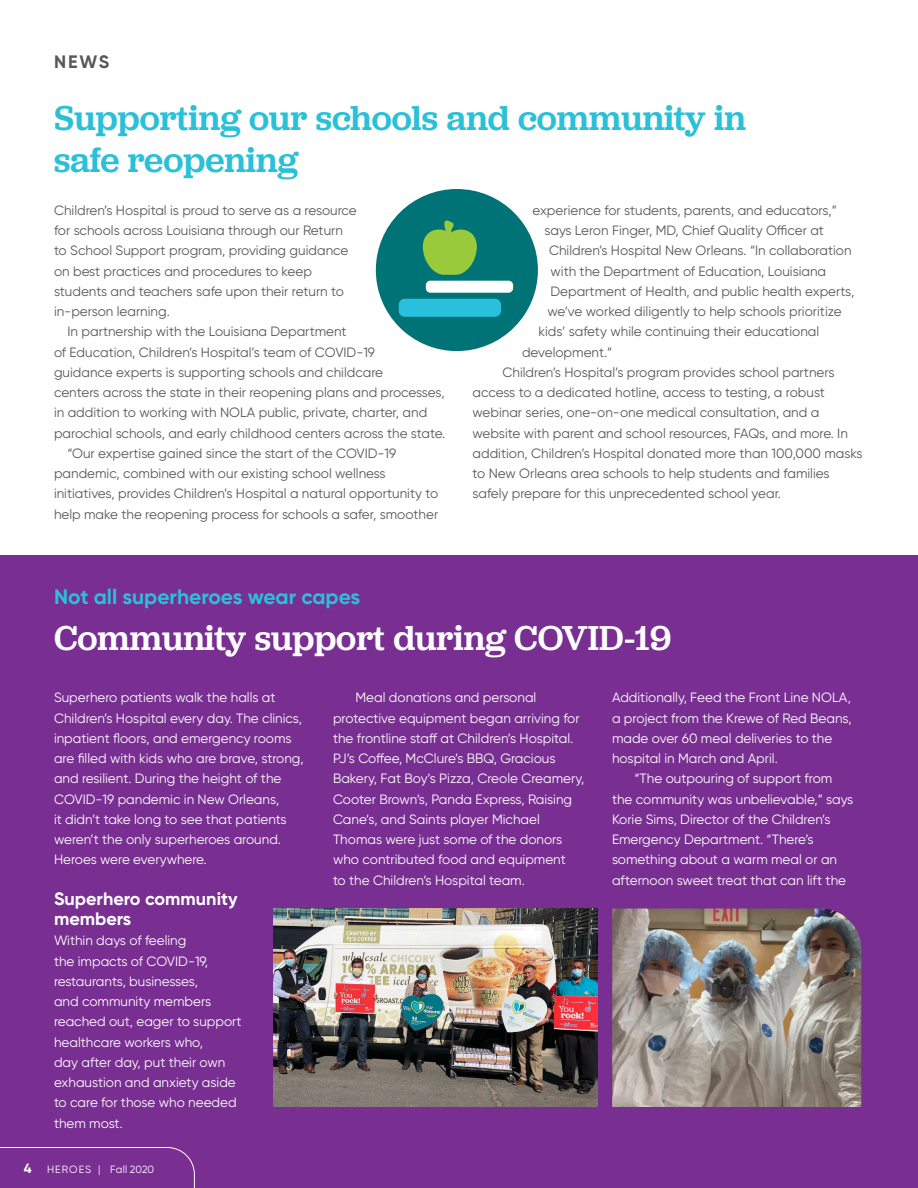
<style>
.page{position:relative;width:918px;height:1188px;background:#fff}
.page>*{position:absolute;margin:0;border:0;box-sizing:border-box;transform-origin:0 0}
._20_24_headline_-_me{font:500 36px/42px "Jubilat";color:#2ac0d8}
._10_12_body_copy_-_r{font:500 36px "Jubilat";color:#fff}
._15_18_subhead_-_bol{font:700 21px "Gilroy";color:#2ac0d8}
._10_12_body_copy_-_r-2{font:700 18px/20.2px "Gilroy";color:#fff}
.t1{font:700 18px "Gilroy";color:#57585a}
._10_12_body_copy_-_r-3{font:13.5px/20.2px "Gilroy";color:#57585a}
._10_12_body_copy_-_r-4{font:13.5px/20.2px "Gilroy";color:#fff}
.t2{font:10.5px "Gilroy";letter-spacing:.025em;color:#fff}
.s1{font-weight:700;font-size:13.5px}
</style>
<div class="page">
<div style="left:0;top:555px;width:918px;height:633px;background:#792e92"></div>
<svg style="left:0;top:1147px;width:195px;height:41px"></svg>
<img style="left:273px;top:909px;width:324px;height:198px">
<img style="left:612px;top:909px;width:249px;height:198px">
<div style="left:376px;top:189px;width:162px;height:162px;background:#007377;border-radius:50%"></div>
<div style="left:399px;top:299px;width:102px;height:18px;background:#28c0dc;border-radius:6px"></div>
<div style="left:426px;top:281px;width:87px;height:12px;background:#fff;border-radius:5px"></div>
<svg style="left:423px;top:220px;width:54px;height:55px"></svg>
<p class="t1" style="left:54px;top:51px;width:57px">NEWS</p>
<p class="_20_24_headline_-_me" style="left:54px;top:96px;width:694px">Supporting our schools and community in safe reopening</p>
<p class="_10_12_body_copy_-_r-3" style="left:54px;top:200px;width:304px">Children’s Hospital is proud to serve as a resource for schools across Louisiana through our Return to School Support program, providing guidance on best practices and procedures to keep students and teachers safe upon their return to in-person learning.</p>
<p class="_10_12_body_copy_-_r-3" style="left:54px;top:321px;width:393px;text-indent:14px">In partnership with the Louisiana Department<br>of Education, Children’s Hospital’s team of COVID-19<br>guidance experts is supporting schools and childcare<br>centers across the state in their reopening plans and processes, in addition to working with NOLA public, private, charter, and parochial schools, and early childhood centers across the state.</p>
<p class="_10_12_body_copy_-_r-3" style="left:54px;top:443px;width:386px;text-indent:14px">“Our expertise gained since the start of the COVID-19 pandemic, combined with our existing school wellness initiatives, provides Children’s Hospital a natural opportunity to help make the reopening process for schools a safer, smoother</p>
<p class="_10_12_body_copy_-_r-3" style="left:532px;top:200px;width:306px">experience for students, parents, and educators,”</p>
<p class="_10_12_body_copy_-_r-3" style="left:544px;top:220px;width:281px">says Leron Finger, MD, Chief Quality Officer at</p>
<p class="_10_12_body_copy_-_r-3" style="left:549px;top:240px;width:304px">Children’s Hospital New Orleans. “In collaboration</p>
<p class="_10_12_body_copy_-_r-3" style="left:550px;top:261px;width:277px">with the Department of Education, Louisiana</p>
<p class="_10_12_body_copy_-_r-3" style="left:550px;top:281px;width:305px">Department of Health, and public health experts,</p>
<p class="_10_12_body_copy_-_r-3" style="left:548px;top:301px;width:296px">we’ve worked diligently to help schools prioritize</p>
<p class="_10_12_body_copy_-_r-3" style="left:538px;top:321px;width:282px">kids’ safety while continuing their educational</p>
<p class="_10_12_body_copy_-_r-3" style="left:522px;top:342px;width:92px">development.”</p>
<p class="_10_12_body_copy_-_r-3" style="left:472px;top:362px;width:392px;text-indent:30px">Children’s Hospital’s program provides school partners access to a dedicated hotline, access to testing, a robust webinar series, one-on-one medical consultation, and a website with parent and school resources, FAQs, and more. In addition, Children’s Hospital donated more than 100,000 masks to New Orleans area schools to help students and families safely prepare for this unprecedented school year.</p>
<p class="_15_18_subhead_-_bol" style="left:54px;top:584px;width:308px">Not all superheroes wear capes</p>
<p class="_10_12_body_copy_-_r" style="left:54px;top:614px;width:619px">Community support during COVID-19</p>
<p class="_10_12_body_copy_-_r-4" style="left:54px;top:687px;width:251px">Superhero patients walk the halls at Children’s Hospital every day. The clinics, inpatient floors, and emergency rooms are filled with kids who are brave, strong, and resilient. During the height of the COVID-19 pandemic in New Orleans,<br>it didn’t take long to see that patients weren’t the only superheroes around.<br>Heroes were everywhere.</p>
<p class="_10_12_body_copy_-_r-2" style="left:54px;top:888px;width:185px">Superhero community members</p>
<p class="_10_12_body_copy_-_r-4" style="left:54px;top:930px;width:189px">Within days of feeling<br>the impacts of COVID-19, restaurants, businesses,<br>and community members reached out, eager to support healthcare workers who,<br>day after day, put their own exhaustion and anxiety aside to care for those who needed them most.</p>
<p class="_10_12_body_copy_-_r-4" style="left:333px;top:687px;width:253px;text-indent:22px">Meal donations and personal protective equipment began arriving for the frontline staff at Children’s Hospital.<br>PJ’s Coffee, McClure’s BBQ, Gracious Bakery, Fat Boy’s Pizza, Creole Creamery, Cooter Brown’s, Panda Express, Raising Cane’s, and Saints player Michael Thomas were just some of the donors who contributed food and equipment<br>to the Children’s Hospital team.</p>
<p class="_10_12_body_copy_-_r-4" style="left:612px;top:687px;width:241px">Additionally, Feed the Front Line NOLA, a project from the Krewe of Red Beans, made over 60 meal deliveries to the hospital in March and April.</p>
<p class="_10_12_body_copy_-_r-4" style="left:612px;top:768px;width:243px;text-indent:22px">“The outpouring of support from the community was unbelievable,” says Korie Sims, Director of the Children’s Emergency Department. “There’s something about a warm meal or an afternoon sweet treat that can lift the</p>
<p class="t2" style="left:24px;top:1163px;width:132px"><span class="s1">4</span> HEROES | Fall 2020</p>
</div>
